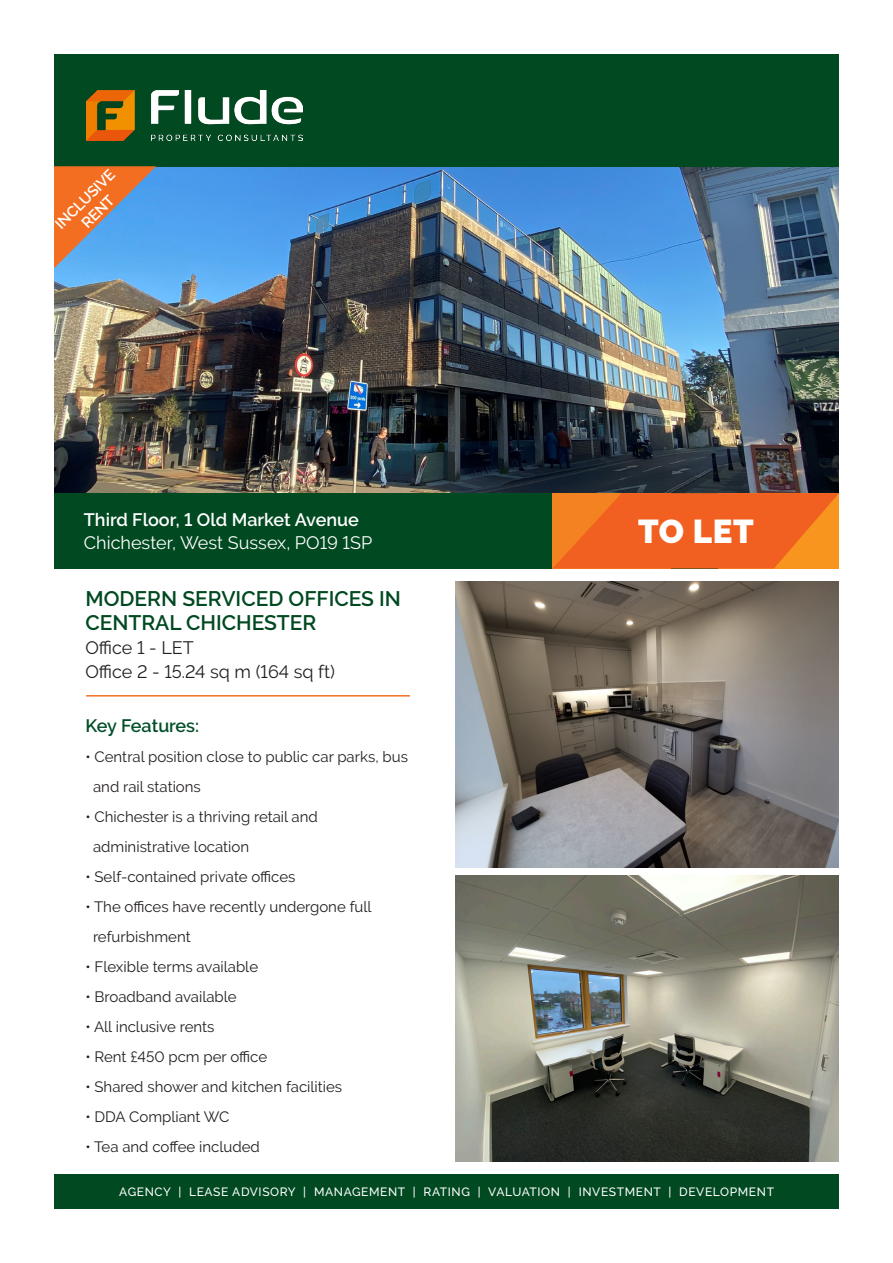
<style>
.page{position:relative;width:893px;height:1263px;background:#fff}
.page>*{position:absolute;margin:0;border:0;box-sizing:border-box;transform-origin:0 0}
.t1{font:900 33px "Raleway";color:#fff}
.Flude_-_Main_Header{font:600 21px/24px "Raleway";color:#004921}
.Flude_-_Tagline_Text{font:18px "Raleway";color:#231f20}
.t2{font:18px "Raleway";color:#fff}
.t3{font:600 18px "Raleway";color:#fff}
.Flude_-_Tagline_Text-2{font:600 18px "Raleway";letter-spacing:-.005em;color:#004f28}
.Flude_-_Standard_Par{font:15px/30px "Raleway";color:#231f20}
.Flude_-_Standard_Par-2{font:600 15px "Raleway";color:#fff}
.t4{font:500 12px "Raleway";letter-spacing:.05em;color:#fff}
</style>
<div class="page">
<img style="left:54px;top:166px;width:785px;height:327px">
<div style="left:54px;top:493px;width:785px;height:75px;background:#004921"></div>
<hr style="left:86px;top:695px;width:324px;height:1px;background:#f36e21">
<div style="left:54px;top:1175px;width:785px;height:34px;background:#004921"></div>
<div style="left:54px;top:54px;width:785px;height:112px;background:#004921"></div>
<img style="left:87px;top:90px;width:216px;height:51px">
<svg style="left:552px;top:493px;width:287px;height:75px;background:#f26a20"></svg>
<img style="left:455px;top:581px;width:384px;height:287px">
<img style="left:455px;top:875px;width:384px;height:287px">
<svg style="left:54px;top:166px;width:102px;height:102px;background:#a38a87"></svg>
<p class="Flude_-_Standard_Par-2" style="left:52px;top:220px;width:79px;rotate:-45deg">INCLUSIVE</p>
<p class="Flude_-_Standard_Par-2" style="left:78px;top:219px;width:41px;rotate:-45deg">RENT</p>
<p class="t3" style="left:84px;top:510px;width:276px">Third Floor, 1 Old Market Avenue</p>
<p class="t2" style="left:84px;top:532px;width:290px">Chichester, West Sussex, PO19 1SP</p>
<p class="Flude_-_Main_Header" style="left:85px;top:586px;width:317px">MODERN SERVICED OFFICES IN<br>CENTRAL CHICHESTER</p>
<p class="Flude_-_Tagline_Text" style="left:85px;top:637px;width:110px">Office 1 - LET</p>
<p class="Flude_-_Tagline_Text" style="left:85px;top:661px;width:251px">Office 2 - 15.24 sq m (164 sq ft)</p>
<p class="Flude_-_Tagline_Text-2" style="left:85px;top:715px;width:115px">Key Features:</p>
<p class="Flude_-_Standard_Par" style="left:93px;top:741px;width:316px;text-indent:-8px">• Central position close to public car parks, bus and rail stations</p>
<p class="Flude_-_Standard_Par" style="left:85px;top:801px;width:234px">• Chichester is a thriving retail and</p>
<p class="Flude_-_Standard_Par" style="left:93px;top:831px;width:158px">administrative location</p>
<p class="Flude_-_Standard_Par" style="left:85px;top:861px;width:212px">• Self-contained private offices</p>
<p class="Flude_-_Standard_Par" style="left:85px;top:891px;width:288px">• The offices have recently undergone full</p>
<p class="Flude_-_Standard_Par" style="left:93px;top:921px;width:99px">refurbishment</p>
<p class="Flude_-_Standard_Par" style="left:85px;top:951px;width:174px">• Flexible terms available</p>
<p class="Flude_-_Standard_Par" style="left:85px;top:981px;width:153px">• Broadband available</p>
<p class="Flude_-_Standard_Par" style="left:85px;top:1011px;width:131px">• All inclusive rents</p>
<p class="Flude_-_Standard_Par" style="left:85px;top:1041px;width:183px">• Rent £450 pcm per office</p>
<p class="Flude_-_Standard_Par" style="left:85px;top:1071px;width:258px">• Shared shower and kitchen facilities</p>
<p class="Flude_-_Standard_Par" style="left:85px;top:1101px;width:146px">• DDA Compliant WC</p>
<p class="Flude_-_Standard_Par" style="left:85px;top:1131px;width:176px">• Tea and coffee included</p>
<p class="t4" style="left:119px;top:1185px;width:656px">AGENCY | LEASE ADVISORY | MANAGEMENT | RATING | VALUATION | INVESTMENT | DEVELOPMENT</p>
<p class="t1" style="left:638px;top:513px;width:117px">TO LET</p>
</div>
